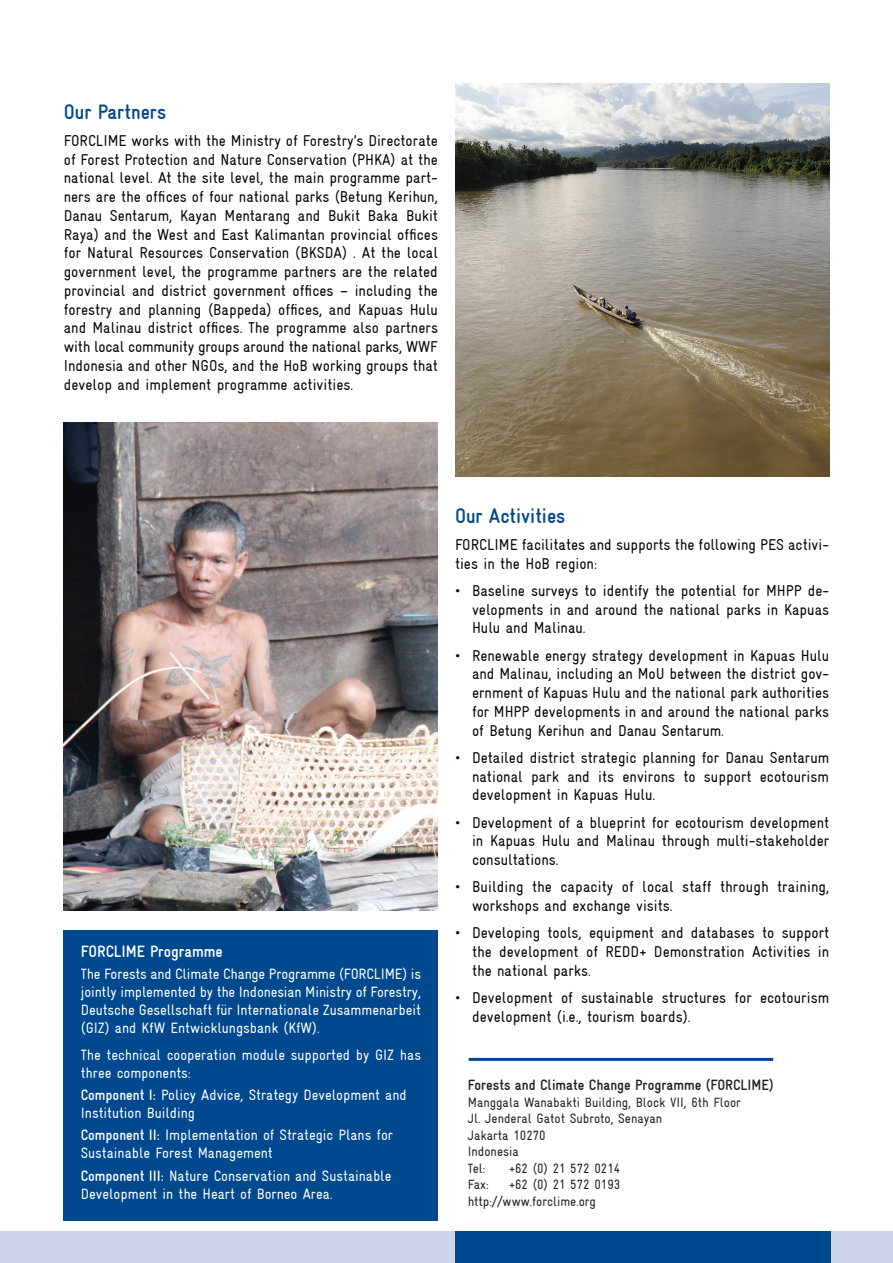
<style>
.page{position:relative;width:893px;height:1263px;background:#fff}
.page>*{position:absolute;margin:0;border:0;box-sizing:border-box;transform-origin:0 0}
.t1{font:700 condensed 21px "Gravur";color:#01498e}
.t2{font:700 condensed 16.5px "Gravur";color:#fff}
.t3{font:condensed 15.75px/18.8px "Gravur";color:#040503;text-align:justify}
.t4{font:condensed 15px/18px "Gravur";color:#fff}
.t5{font:700 condensed 15px "Gravur";color:#231f20}
.t6{font:condensed 13.5px/16.5px "Gravur";color:#231f20}
.s1{font-weight:700}
</style>
<div class="page">
<div style="left:0;top:1231px;width:893px;height:32px;background:#ced4e7"></div>
<div style="left:455px;top:1231px;width:375px;height:32px;background:#01498e"></div>
<div style="left:64px;top:930px;width:374px;height:291px;background:#01498e"></div>
<img style="left:455px;top:83px;width:374px;height:393px">
<img style="left:64px;top:422px;width:374px;height:489px">
<hr style="left:469px;top:1058px;width:304px;height:3px;background:#01498e">
<h1 class="t1" style="left:64px;top:100px;width:104px">Our Partners</h1>
<p class="t3" style="left:64px;top:131px;width:376px">FORCLIME works with the Ministry of Forestry’s Directorate of Forest Protection and Nature Conservation (PHKA) at the national level. At the site level, the main programme part&shy;ners are the offices of four national parks (Betung Kerihun, Danau Sentarum, Kayan Mentarang and Bukit Baka Bukit Raya) and the West and East Kalimantan provincial offices for Natural Resources Conservation (BKSDA) . At the local government level, the programme partners are the related provincial and district government offices – including the forestry and planning (Bappeda) offices, and Kapuas Hulu and Malinau district offices. The programme also partners with local community groups around the national parks, WWF Indonesia and other NGOs, and the HoB working groups that develop and implement programme activities.</p>
<p class="t2" style="left:81px;top:942px;width:144px">FORCLIME Programme</p>
<p class="t4" style="left:81px;top:965px;width:342px;text-align:justify">The Forests and Climate Change Programme (FORCLIME) is jointly implemented by the Indonesian Ministry of Forestry, Deutsche Gesellschaft für Internationale Zusammenarbeit (GIZ) and KfW Entwicklungsbank (KfW).</p>
<p class="t4" style="left:81px;top:1046px;width:342px">The technical cooperation module supported by GIZ has three components:</p>
<p class="t4" style="left:81px;top:1086px;width:327px"><span class="s1">Component I:</span> Policy Advice, Strategy Development and<br>Institution Building</p>
<p class="t4" style="left:81px;top:1126px;width:314px"><span class="s1">Component II:</span> Implementation of Strategic Plans for<br>Sustainable Forest Management</p>
<p class="t4" style="left:81px;top:1166px;width:312px"><span class="s1">Component III:</span> Nature Conservation and Sustainable<br>Development in the Heart of Borneo Area.</p>
<h1 class="t1" style="left:455px;top:504px;width:112px">Our Activities</h1>
<p class="t3" style="left:455px;top:535px;width:376px">FORCLIME facilitates and supports the following PES activi&shy;ties in the HoB region:</p>
<p class="t3" style="left:472px;top:581px;width:359px;text-indent:-17px">• Baseline surveys to identify the potential for MHPP de&shy;velopments in and around the national parks in Kapuas Hulu and Malinau.</p>
<p class="t3" style="left:472px;top:646px;width:359px;text-indent:-17px">• Renewable energy strategy development in Kapuas Hulu and Malinau, including an MoU between the district gov&shy;ernment of Kapuas Hulu and the national park authorities for MHPP developments in and around the national parks of Betung Kerihun and Danau Sentarum.</p>
<p class="t3" style="left:472px;top:748px;width:359px;text-indent:-17px">• Detailed district strategic planning for Danau Sentarum national park and its environs to support ecotourism development in Kapuas Hulu.</p>
<p class="t3" style="left:472px;top:813px;width:359px;text-indent:-17px">• Development of a blueprint for ecotourism development in Kapuas Hulu and Malinau through multi-stakeholder consultations.</p>
<p class="t3" style="left:472px;top:877px;width:359px;text-indent:-17px">• Building the capacity of local staff through training, workshops and exchange visits.</p>
<p class="t3" style="left:472px;top:923px;width:359px;text-indent:-17px">• Developing tools, equipment and databases to support the development of REDD+ Demonstration Activities in the national parks.</p>
<p class="t3" style="left:472px;top:988px;width:359px;text-indent:-17px">• Development of sustainable structures for ecotourism development (i.e., tourism boards).</p>
<p class="t5" style="left:468px;top:1077px;width:307px">Forests and Climate Change Programme (FORCLIME)</p>
<p class="t6" style="left:468px;top:1094px;width:275px">Manggala Wanabakti Building, Block VII, 6th Floor<br>Jl. Jenderal Gatot Subroto, Senayan<br>Jakarta 10270<br>Indonesia<br>Tel:</p>
<p class="t6" style="left:509px;top:1160px;width:113px">+62 (0) 21 572 0214</p>
<p class="t6" style="left:468px;top:1176px;width:154px;text-indent:41px">+62 (0) 21 572 0193 http://www.forclime.org</p>
<p class="t6" style="left:468px;top:1176px;width:22px">Fax:</p>
</div>
